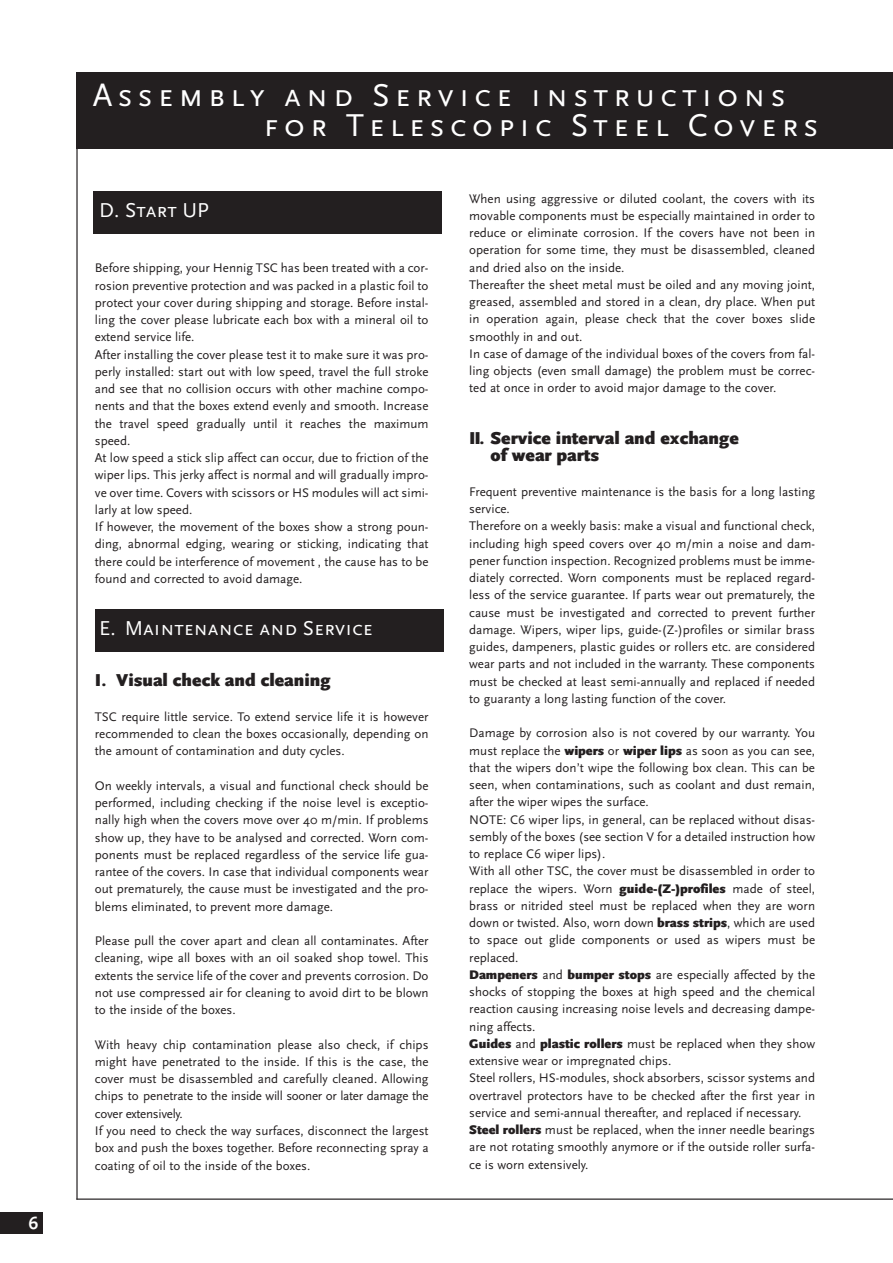
<style>
.page{position:relative;width:893px;height:1263px;background:#fff}
.page>*{position:absolute;margin:0;border:0;box-sizing:border-box;transform-origin:0 0}
.t1{font:33px/30px "Scala Sans Caps";letter-spacing:.15em;color:#fff}
.t2{font:21px "Scala Sans Caps";color:#fff}
.t3{font:900 18px/17.2px "Scala Sans";color:#231f20}
.t4{font:700 18px "Scala Sans";color:#fff}
.t5{font:13.05px/17.2px "Scala Sans";color:#231f20}
.s1{font-weight:900}
</style>
<div class="page">
<div style="left:93px;top:191px;width:349px;height:43px;background:#231f20"></div>
<div style="left:95px;top:609px;width:349px;height:43px;background:#231f20"></div>
<div style="left:76px;top:72px;width:816px;height:77px;background:#231f20"></div>
<hr style="left:76px;top:140px;width:2px;height:1060px;background:#231f20">
<hr style="left:76px;top:1199px;width:816px;height:1px;background:#231f20">
<div style="left:0;top:1212px;width:42px;height:21px;background:#231f20"></div>
<h3 class="t4" style="left:28px;top:1216px;width:11px">6</h3>
<h1 class="t1" style="left:263px;top:79px;width:556px;text-indent:-171px">Assembly and Service instructions for Telescopic Steel Covers</h1>
<h2 class="t2" style="left:99px;top:197px;width:111px">D. Start UP</h2>
<p class="t5" style="left:95px;top:261px;width:335px">Before shipping, your Hennig TSC has been treated with a cor&shy;rosion preventive protection and was packed in a plastic foil to protect your cover during shipping and storage. Before instal&shy;ling the cover please lubricate each box with a mineral oil to extend service life.<br>After installing the cover please test it to make sure it was pro&shy;perly installed: start out with low speed, travel the full stroke and see that no collision occurs with other machine compo&shy;nents and that the boxes extend evenly and smooth. Increase the travel speed gradually until it reaches the maximum speed.<br>At low speed a stick slip affect can occur, due to friction of the wiper lips. This jerky affect is normal and will gradually impro&shy;ve over time. Covers with scissors or HS modules will act simi&shy;larly at low speed.<br>If however, the movement of the boxes show a strong poun&shy;ding, abnormal edging, wearing or sticking, indicating that there could be interference of movement , the cause has to be found and corrected to avoid damage.</p>
<h2 class="t2" style="left:99px;top:615px;width:275px">E. Maintenance and Service</h2>
<h3 class="t3" style="left:95px;top:673px;width:237px">I. Visual check and cleaning</h3>
<p class="t5" style="left:95px;top:709px;width:335px;text-align:justify">TSC require little service. To extend service life it is however recommended to clean the boxes occasionally, depending on the amount of contamination and duty cycles.</p>
<p class="t5" style="left:95px;top:778px;width:335px;text-align:justify">On weekly intervals, a visual and functional check should be performed, including checking if the noise level is exceptio&shy;nally high when the covers move over 40 m/min. If problems show up, they have to be analysed and corrected. Worn com&shy;ponents must be replaced regardless of the service life gua&shy;rantee of the covers. In case that individual components wear out prematurely, the cause must be investigated and the pro&shy;blems eliminated, to prevent more damage.</p>
<p class="t5" style="left:95px;top:933px;width:335px;text-align:justify">Please pull the cover apart and clean all contaminates. After cleaning, wipe all boxes with an oil soaked shop towel. This extents the service life of the cover and prevents corrosion. Do not use compressed air for cleaning to avoid dirt to be blown to the inside of the boxes.</p>
<p class="t5" style="left:95px;top:1037px;width:335px">With heavy chip contamination please also check, if chips might have penetrated to the inside. If this is the case, the cover must be disassembled and carefully cleaned. Allowing chips to penetrate to the inside will sooner or later damage the cover extensively.<br>If you need to check the way surfaces, disconnect the largest box and push the boxes together. Before reconnecting spray a coating of oil to the inside of the boxes.</p>
<p class="t5" style="left:469px;top:191px;width:347px">When using aggressive or diluted coolant, the covers with its movable components must be especially maintained in order to reduce or eliminate corrosion. If the covers have not been in operation for some time, they must be disassembled, cleaned and dried also on the inside.<br>Thereafter the sheet metal must be oiled and any moving joint, greased, assembled and stored in a clean, dry place. When put in operation again, please check that the cover boxes slide smoothly in and out.<br>In case of damage of the individual boxes of the covers from fal&shy;ling objects (even small damage) the problem must be correc&shy;ted at once in order to avoid major damage to the cover.</p>
<h3 class="t3" style="left:490px;top:431px;width:250px;text-indent:-21px">II. Service interval and exchange of wear parts</h3>
<p class="t5" style="left:469px;top:484px;width:347px">Frequent preventive maintenance is the basis for a long lasting service.<br>Therefore on a weekly basis: make a visual and functional check, including high speed covers over 40 m/min a noise and dam&shy;pener function inspection. Recognized problems must be imme&shy;diately corrected. Worn components must be replaced regard&shy;less of the service guarantee. If parts wear out prematurely, the cause must be investigated and corrected to prevent further damage. Wipers, wiper lips, guide-(Z-)profiles or similar brass guides, dampeners, plastic guides or rollers etc. are considered wear parts and not included in the warranty. These components must be checked at least semi-annually and replaced if needed to guaranty a long lasting function of the cover.</p>
<p class="t5" style="left:469px;top:726px;width:347px">Damage by corrosion also is not covered by our warranty. You must replace the <span class="s1">wipers</span> or <span class="s1">wiper lips</span> as soon as you can see, that the wipers don’t wipe the following box clean. This can be seen, when contaminations, such as coolant and dust remain, after the wiper wipes the surface.<br>NOTE: C6 wiper lips, in general, can be replaced without disas&shy;sembly of the boxes (see section V for a detailed instruction how to replace C6 wiper lips).<br>With all other TSC, the cover must be disassembled in order to replace the wipers. Worn <span class="s1">guide-(Z-)profiles</span> made of steel, brass or nitrided steel must be replaced when they are worn down or twisted. Also, worn down <span class="s1">brass strips</span>, which are used to space out glide components or used as wipers must be replaced.<br><span class="s1">Dampeners</span> and <span class="s1">bumper stops</span> are especially affected by the shocks of stopping the boxes at high speed and the chemical reaction causing increasing noise levels and decreasing dampe&shy;ning affects.<br><span class="s1">Guides</span> and <span class="s1">plastic rollers</span> must be replaced when they show extensive wear or impregnated chips.<br>Steel rollers, HS-modules, shock absorbers, scissor systems and overtravel protectors have to be checked after the first year in service and semi-annual thereafter, and replaced if necessary.<br><span class="s1">Steel rollers</span> must be replaced, when the inner needle bearings are not rotating smoothly anymore or if the outside roller surfa&shy;ce is worn extensively.</p>
</div>
